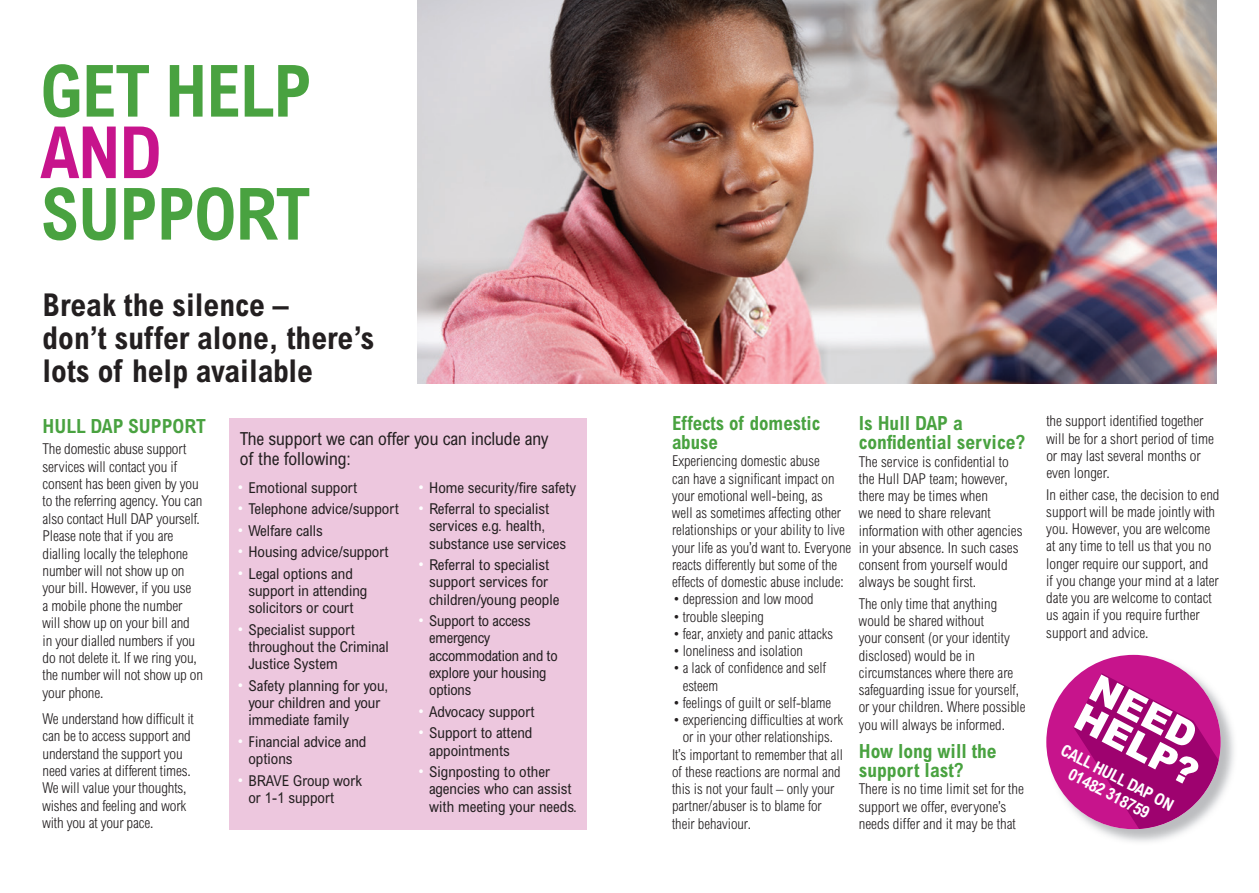
<style>
.page{position:relative;width:1259px;height:893px;background:#fff}
.page>*{position:absolute;margin:0;border:0;box-sizing:border-box;transform-origin:0 0}
.t1{font:700 condensed 72px "Arial";letter-spacing:-.02em;color:#49a240}
.t2{font:700 condensed 72px "Arial";color:#c7148c}
.t3{font:900 37.5px/32.7px "Arial";color:#fff}
.t4{font:700 condensed 31.5px/33px "Arial";color:#231f20}
.t5{font:700 condensed 19.5px/19.5px "Arial";color:#49a240}
.t6{font:condensed 18px/19.5px "Arial";color:#231f20}
.t7{font:700 condensed 16.5px/18px "Arial";color:#fff;text-align:center}
.t8{font:300 condensed 15px/17.2px "Arial";color:#231f20}
.t9{font:condensed 15px/17.2px "Arial";color:#231f20}
.s1{font-size:16.5px;color:#fff}
</style>
<div class="page">
<img style="left:1046px;top:655px;width:188px;height:187px">
<div style="left:1046px;top:655px;width:174px;height:174px;background:#c7148c;border-radius:50%"></div>
<svg style="left:1073px;top:673px;width:145px;height:156px"></svg>
<img style="left:418px;top:0;width:798px;height:383px">
<div style="left:230px;top:418px;width:357px;height:411px;background:#edc7de"></div>
<h1 class="t1" style="left:40px;top:50px;width:273px">GET HELP</h1>
<h1 class="t2" style="left:40px;top:111px;width:123px">AND</h1>
<h1 class="t1" style="left:40px;top:172px;width:272px">SUPPORT</h1>
<h3 class="t4" style="left:43px;top:288px;width:333px">Break the silence –<br>don’t suffer alone, there’s lots of help available</h3>
<h3 class="t5" style="left:43px;top:416px;width:165px">HULL DAP SUPPORT</h3>
<p class="t8" style="left:43px;top:440px;width:162px">The domestic abuse support services will contact you if consent has been given by you to the referring agency. You can also contact Hull DAP yourself.<br>Please note that if you are dialling locally the telephone number will not show up on your bill. However, if you use<br>a mobile phone the number will show up on your bill and in your dialled numbers if you do not delete it. If we ring you, the number will not show up on your phone.</p>
<p class="t8" style="left:43px;top:710px;width:153px">We understand how difficult it can be to access support and understand the support you need varies at different times.<br>We will value your thoughts, wishes and feeling and work with you at your pace.</p>
<p class="t6" style="left:240px;top:429px;width:310px">The support we can offer you can include any of the following:</p>
<p class="t9" style="left:238px;top:478px;width:121px"><span class="s1">•</span> Emotional support</p>
<p class="t9" style="left:238px;top:500px;width:163px"><span class="s1">•</span> Telephone advice/support</p>
<p class="t9" style="left:238px;top:521px;width:86px"><span class="s1">•</span> Welfare calls</p>
<p class="t9" style="left:238px;top:543px;width:152px"><span class="s1">•</span> Housing advice/support</p>
<p class="t9" style="left:248px;top:564px;width:120px;text-indent:-11px"><span class="s1">•</span> Legal options and support in attending solicitors or court</p>
<p class="t9" style="left:248px;top:620px;width:142px;text-indent:-11px"><span class="s1">•</span> Specialist support throughout the Criminal<br>Justice System</p>
<p class="t9" style="left:248px;top:676px;width:141px;text-indent:-11px"><span class="s1">•</span> Safety planning for you, your children and your immediate family</p>
<p class="t9" style="left:248px;top:732px;width:120px;text-indent:-11px"><span class="s1">•</span> Financial advice and options</p>
<p class="t9" style="left:248px;top:771px;width:115px;text-indent:-11px"><span class="s1">•</span> BRAVE Group work or 1-1 support</p>
<p class="t9" style="left:418px;top:478px;width:159px"><span class="s1">•</span> Home security/fire safety</p>
<p class="t9" style="left:429px;top:500px;width:138px;text-indent:-11px"><span class="s1">•</span> Referral to specialist services e.g. health, substance use services</p>
<p class="t9" style="left:429px;top:556px;width:132px;text-indent:-11px"><span class="s1">•</span> Referral to specialist support services for children/young people</p>
<p class="t9" style="left:429px;top:612px;width:130px;text-indent:-11px"><span class="s1">•</span> Support to access emergency accommodation and to explore your housing options</p>
<p class="t9" style="left:418px;top:702px;width:118px"><span class="s1">•</span> Advocacy support</p>
<p class="t9" style="left:429px;top:724px;width:105px;text-indent:-11px"><span class="s1">•</span> Support to attend appointments</p>
<p class="t9" style="left:429px;top:763px;width:149px;text-indent:-11px"><span class="s1">•</span> Signposting to other agencies who can assist with meeting your needs.</p>
<h3 class="t5" style="left:672px;top:413px;width:150px">Effects of domestic abuse</h3>
<p class="t8" style="left:672px;top:452px;width:181px">Experiencing domestic abuse<br>can have a significant impact on your emotional well-being, as<br>well as sometimes affecting other relationships or your ability to live your life as you’d want to. Everyone reacts differently but some of the effects of domestic abuse include:</p>
<p class="t8" style="left:672px;top:590px;width:143px">• depression and low mood</p>
<p class="t8" style="left:672px;top:608px;width:93px">• trouble sleeping</p>
<p class="t8" style="left:672px;top:625px;width:163px">• fear, anxiety and panic attacks</p>
<p class="t8" style="left:672px;top:642px;width:133px">• loneliness and isolation</p>
<p class="t8" style="left:682px;top:659px;width:145px;text-indent:-11px">• a lack of confidence and self esteem</p>
<p class="t8" style="left:672px;top:694px;width:161px">• feelings of guilt or self-blame</p>
<p class="t8" style="left:672px;top:711px;width:173px">• experiencing difficulties at work</p>
<p class="t8" style="left:682px;top:728px;width:152px">or in your other relationships.</p>
<p class="t8" style="left:672px;top:746px;width:172px">It’s important to remember that all</p>
<p class="t8" style="left:672px;top:763px;width:170px">of these reactions are normal and</p>
<p class="t8" style="left:672px;top:780px;width:164px">this is not your fault – only your</p>
<p class="t8" style="left:672px;top:797px;width:151px">partner/abuser is to blame for</p>
<p class="t8" style="left:672px;top:815px;width:80px">their behaviour.</p>
<h3 class="t5" style="left:858px;top:413px;width:168px">Is Hull DAP a confidential service?</h3>
<p class="t8" style="left:858px;top:453px;width:165px">The service is confidential to the Hull DAP team; however, there may be times when<br>we need to share relevant information with other agencies in your absence. In such cases consent from yourself would always be sought first.</p>
<p class="t8" style="left:858px;top:595px;width:168px">The only time that anything would be shared without<br>your consent (or your identity disclosed) would be in circumstances where there are safeguarding issue for yourself, or your children. Where possible you will always be informed.</p>
<h3 class="t5" style="left:858px;top:741px;width:139px">How long will the support last?</h3>
<p class="t8" style="left:858px;top:780px;width:167px">There is no time limit set for the support we offer, everyone’s needs differ and it may be that</p>
<p class="t8" style="left:1046px;top:412px;width:169px">the support identified together will be for a short period of time or may last several months or even longer.</p>
<p class="t8" style="left:1046px;top:486px;width:175px">In either case, the decision to end support will be made jointly with you. However, you are welcome at any time to tell us that you no longer require our support, and<br>if you change your mind at a later date you are welcome to contact us again if you require further support and advice.</p>
<h2 class="t3" style="left:1100px;top:670px;width:135px;rotate:27deg">NEED<br>HELP?</h2>
<p class="t7" style="left:1066px;top:741px;width:126px;rotate:27deg">CALL HULL DAP ON<br>01482 318759</p>
</div>
